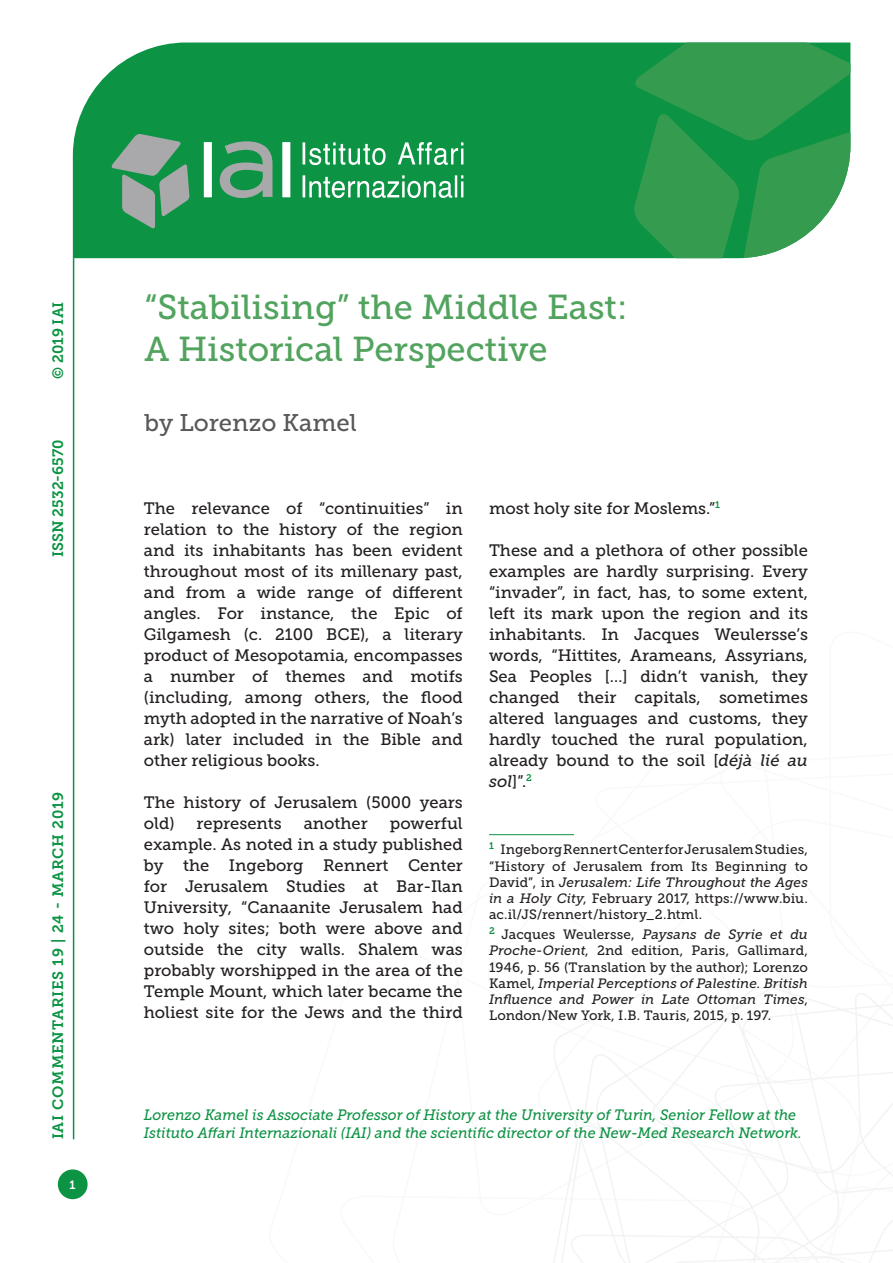
<style>
.page{position:relative;width:893px;height:1263px;background:#fff}
.page>*{position:absolute;margin:0;border:0;box-sizing:border-box;transform-origin:0 0}
.Titolo_Copertina{font:34.5px "Museo Slab 500";color:#51a35e}
.Autori_copertina{font:24px "Museo Slab 500";color:#57585a}
.Testo{font:16.5px/21px "Museo Slab 500";color:#231f20;text-align:justify}
.t1{font:italic 15px/18px "Museo Slab 500";color:#0d9344;scale:.95 1}
.t2{font:15px "Museo Slab 700";letter-spacing:.05em;color:#0d9344}
.t3{font:15px "Museo Slab 700";color:#0d9344}
.Nota{font:13.5px/16.2px "Museo Slab 500";letter-spacing:.005em;color:#231f20;text-align:justify}
.t4{font:12px "Museo Slab 700";color:#fff}
.s1{font-style:italic}
</style>
<div class="page">
<svg style="left:553px;top:960px;width:340px;height:303px"></svg>
<hr style="left:73px;top:258px;width:1px;height:881px;background:#0d9344">
<div style="left:73px;top:43px;width:560px;height:215px;background:#0d9344"></div>
<svg style="left:633px;top:43px;width:217px;height:215px;background:#359e56"></svg>
<svg style="left:303px;top:142px;width:160px;height:56px;background:#48ad72"></svg>
<svg style="left:111px;top:134px;width:79px;height:95px;background:#609e7a"></svg>
<svg style="left:204px;top:141px;width:86px;height:57px"></svg>
<div style="left:58px;top:1169px;width:30px;height:30px;background:#0d9344;border-radius:50%"></div>
<hr style="left:489px;top:834px;width:85px;height:1px;background:#0d9344">
<p class="t2" style="left:50px;top:379px;width:79px;rotate:-90deg">© 2019 IAI</p>
<p class="t3" style="left:50px;top:557px;width:119px;rotate:-90deg">ISSN 2532-6570</p>
<p class="t2" style="left:50px;top:1139px;width:349px;rotate:-90deg">IAI COMMENTARIES 19 | 24 - MARCH 2019</p>
<p class="t4" style="left:70px;top:1178px;width:8px">1</p>
<p class="Titolo_Copertina" style="left:145px;top:288px;width:484px">“Stabilising” the Middle East:</p>
<p class="Titolo_Copertina" style="left:145px;top:330px;width:405px">A Historical Perspective</p>
<p class="Autori_copertina" style="left:145px;top:409px;width:214px">by Lorenzo Kamel</p>
<p class="Testo" style="left:144px;top:498px;width:320px">The relevance of “continuities” in relation to the history of the region and its inhabitants has been evident throughout most of its millenary past, and from a wide range of different angles. For instance, the Epic of Gilgamesh (c. 2100 BCE), a literary product of Mesopotamia, encompasses a number of themes and motifs (including, among others, the flood myth adopted in the narrative of Noah’s ark) later included in the Bible and other religious books.</p>
<p class="Testo" style="left:144px;top:792px;width:320px">The history of Jerusalem (5000 years old)</p>
<p class="Testo" style="left:144px;top:813px;width:320px;text-indent:246px">powerful example. As noted in a study published by the Ingeborg Rennert Center for Jerusalem Studies at Bar-Ilan University, “Canaanite Jerusalem had two holy sites; both were above and outside the city walls. Shalem was probably worshipped in the area of the Temple Mount, which later became the holiest site for the Jews and the third</p>
<p class="Testo" style="left:197px;top:813px;width:87px">represents</p>
<p class="Testo" style="left:304px;top:813px;width:66px">another</p>
<p class="Testo" style="left:489px;top:498px;width:233px">most holy site for Moslems.”<sup>1</sup></p>
<p class="Testo" style="left:489px;top:540px;width:320px">These and a plethora of other possible examples are hardly surprising. Every “invader”, in fact, has, to some extent, left its mark upon the region and its inhabitants. In Jacques Weulersse’s words, “Hittites, Arameans, Assyrians, Sea Peoples […] didn’t vanish, they changed their capitals, sometimes altered languages and customs, they hardly touched the rural population, already bound to the soil [<span class="s1">déjà lié au sol</span>]”.<sup>2</sup></p>
<p class="Nota" style="left:489px;top:842px;width:320px"><sup>1</sup> Ingeborg Rennert Center for Jerusalem Studies, “History of Jerusalem from Its Beginning to David”, in <span class="s1">Jerusalem: Life Throughout the Ages in a Holy City</span>, February 2017, https://www.biu. ac.il/JS/rennert/history_2.html.</p>
<p class="Nota" style="left:489px;top:926px;width:320px"><sup>2</sup> Jacques Weulersse, <span class="s1">Paysans de Syrie et du Proche-Orient</span>, 2nd edition, Paris, Gallimard, 1946, p. 56 (Translation by the author); Lorenzo Kamel, <span class="s1">Imperial Perceptions of Palestine. British Influence and Power in Late Ottoman Times</span>, London/New York, I.B. Tauris, 2015, p. 197.</p>
<p class="t1" style="left:144px;top:1106px;width:694px">Lorenzo Kamel is Associate Professor of History at the University of Turin, Senior Fellow at the<br>Istituto Affari Internazionali (IAI) and the scientific director of the New-Med Research Network.</p>
</div>
